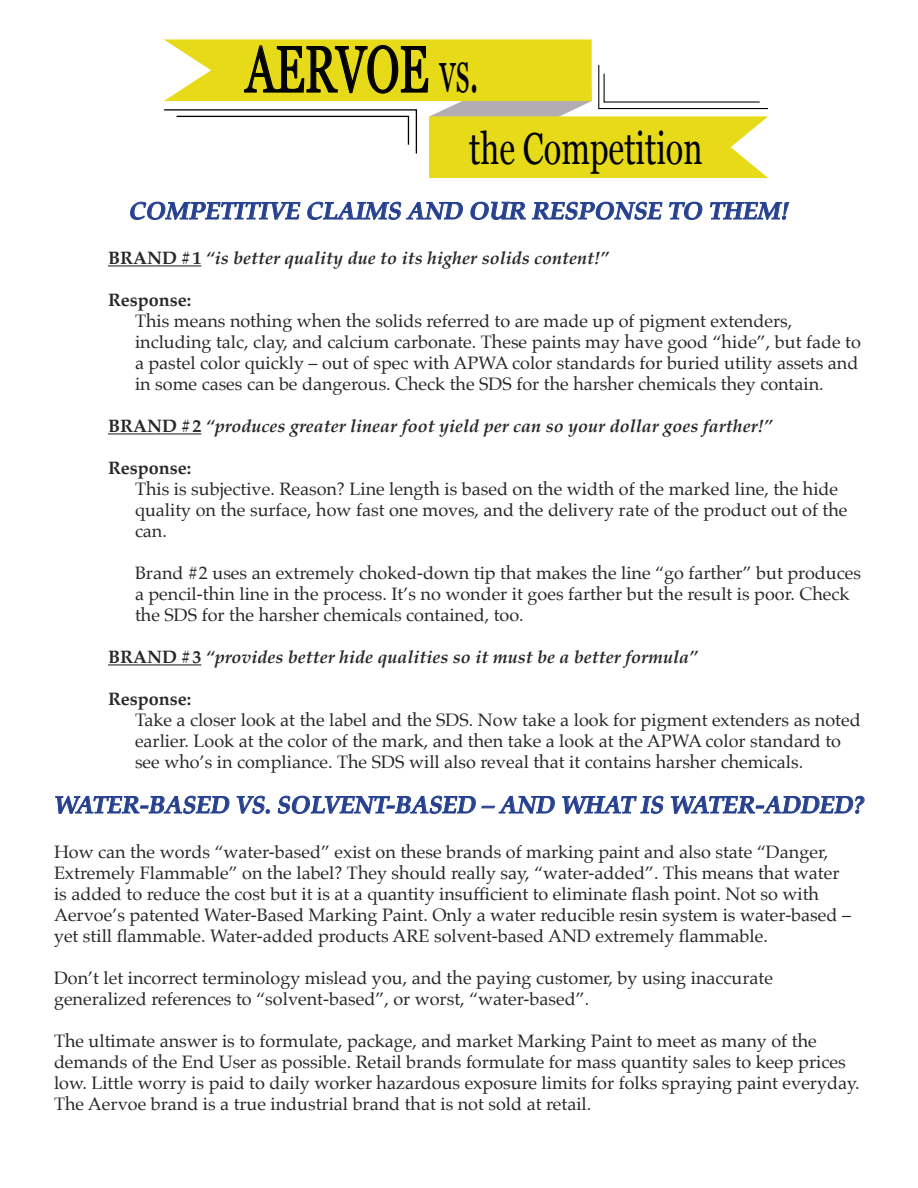
<style>
.page{position:relative;width:918px;height:1188px;background:#fff}
.page>*{position:absolute;margin:0;border:0;box-sizing:border-box;transform-origin:0 0}
.t1{font:65.7px "Georgia";color:#000;scale:.68 1}
.t2{font:44.85px "Georgia";color:#000;scale:.73 1}
.t3{font:italic 700 24.3px "Palatino";color:#25408f}
.t4{font:18px/21px "Palatino";color:#292829}
.t5{font:italic 700 18px "Palatino";color:#292829}
.t6{font:700 18px "Palatino";color:#292829}
.s1{font-size:59.85px}
.s2{font-style:normal}
</style>
<div class="page">
<hr style="left:108px;top:265px;width:93px;height:1px;background:#292829">
<hr style="left:108px;top:433px;width:93px;height:1px;background:#292829">
<hr style="left:108px;top:664px;width:93px;height:1px;background:#292829">
<svg style="left:130px;top:201px;width:171px;height:19px"></svg>
<svg style="left:307px;top:201px;width:156px;height:19px"></svg>
<svg style="left:470px;top:201px;width:56px;height:19px"></svg>
<svg style="left:532px;top:201px;width:131px;height:19px"></svg>
<svg style="left:669px;top:201px;width:34px;height:19px"></svg>
<svg style="left:710px;top:201px;width:80px;height:19px"></svg>
<svg style="left:55px;top:795px;width:175px;height:19px"></svg>
<svg style="left:236px;top:795px;width:34px;height:19px"></svg>
<svg style="left:277px;top:795px;width:278px;height:19px"></svg>
<svg style="left:562px;top:795px;width:102px;height:19px"></svg>
<svg style="left:671px;top:795px;width:194px;height:19px"></svg>
<svg style="left:164px;top:39px;width:604px;height:139px"></svg>
<h1 class="t1" style="left:245px;top:21px;width:344px">AERVOE <span class="s1">vs.</span></h1>
<h2 class="t2" style="left:469px;top:116px;width:321px">the Competition</h2>
<h3 class="t3" style="left:129px;top:191px;width:661px">COMPETITIVE CLAIMS AND OUR RESPONSE TO THEM!</h3>
<p class="t5" style="left:108px;top:243px;width:503px"><span class="s2">BRAND #1</span> “is better quality due to its higher solids content!”</p>
<p class="t6" style="left:108px;top:285px;width:85px">Response:</p>
<p class="t4" style="left:135px;top:310px;width:727px">This means nothing when the solids referred to are made up of pigment extenders, including talc, clay, and calcium carbonate. These paints may have good “hide”, but fade to a pastel color quickly – out of spec with APWA color standards for buried utility assets and in some cases can be dangerous. Check the SDS for the harsher chemicals they contain.</p>
<p class="t5" style="left:108px;top:411px;width:666px"><span class="s2">BRAND #2</span> “produces greater linear foot yield per can so your dollar goes farther!”</p>
<p class="t6" style="left:108px;top:453px;width:85px">Response:</p>
<p class="t4" style="left:135px;top:478px;width:714px">This is subjective. Reason? Line length is based on the width of the marked line, the hide quality on the surface, how fast one moves, and the delivery rate of the product out of the can.</p>
<p class="t4" style="left:135px;top:562px;width:727px">Brand #2 uses an extremely choked-down tip that makes the line “go farther” but produces a pencil-thin line in the process. It’s no wonder it goes farther but the result is poor. Check the SDS for the harsher chemicals contained, too.</p>
<p class="t5" style="left:108px;top:642px;width:592px"><span class="s2">BRAND #3</span> “provides better hide qualities so it must be a better formula”</p>
<p class="t6" style="left:108px;top:684px;width:85px">Response:</p>
<p class="t4" style="left:135px;top:709px;width:727px">Take a closer look at the label and the SDS. Now take a look for pigment extenders as noted earlier. Look at the color of the mark, and then take a look at the APWA color standard to see who’s in compliance. The SDS will also reveal that it contains harsher chemicals.</p>
<h3 class="t3" style="left:54px;top:785px;width:811px">WATER-BASED VS. SOLVENT-BASED – AND WHAT IS WATER-ADDED?</h3>
<p class="t4" style="left:54px;top:841px;width:799px">How can the words “water-based” exist on these brands of marking paint and also state “Danger, Extremely Flammable” on the label? They should really say, “water-added”. This means that water is added to reduce the cost but it is at a quantity insufficient to eliminate flash point. Not so with Aervoe’s patented Water-Based Marking Paint. Only a water reducible resin system is water-based – yet still flammable. Water-added products ARE solvent-based AND extremely flammable.</p>
<p class="t4" style="left:54px;top:967px;width:720px">Don’t let incorrect terminology mislead you, and the paying customer, by using inaccurate generalized references to “solvent-based”, or worst, “water-based”.</p>
<p class="t4" style="left:54px;top:1030px;width:807px">The ultimate answer is to formulate, package, and market Marking Paint to meet as many of the demands of the End User as possible. Retail brands formulate for mass quantity sales to keep prices low. Little worry is paid to daily worker hazardous exposure limits for folks spraying paint everyday.<br>The Aervoe brand is a true industrial brand that is not sold at retail.</p>
</div>
